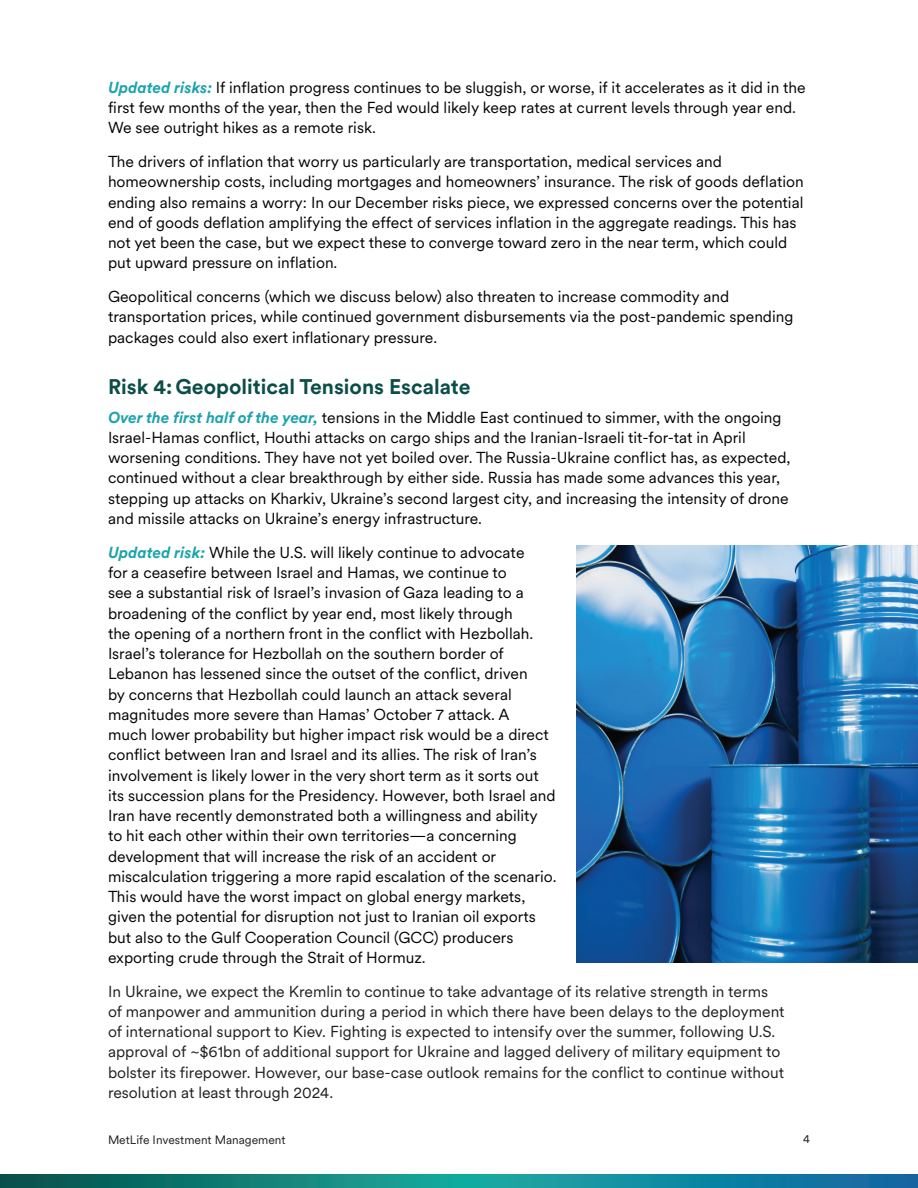
<style>
.page{position:relative;width:918px;height:1188px;background:#fff}
.page>*{position:absolute;margin:0;border:0;box-sizing:border-box;transform-origin:0 0}
.t1{font:700 21px "Met Life Circular";color:#0b4d49}
.t2{font:15.75px/20.2px "Met Life Circular";color:#040503}
.t3{font:15.75px/20.2px "Met Life Circular";color:#231f20}
.t4{font:12px "Met Life Circular";color:#231f20}
.s1{font-weight:700;font-style:italic;color:#1da3ad}
</style>
<div class="page">
<svg style="left:0;top:1174px;width:918px;height:14px"></svg>
<img style="left:577px;top:545px;width:341px;height:417px">
<p class="t2" style="left:108px;top:77px;width:699px"><span class="s1">Updated risks:</span> If inflation progress continues to be sluggish, or worse, if it accelerates as it did in the first few months of the year, then the Fed would likely keep rates at current levels through year end.<br>We see outright hikes as a remote risk.</p>
<p class="t2" style="left:108px;top:151px;width:697px">The drivers of inflation that worry us particularly are transportation, medical services and homeownership costs, including mortgages and homeowners’ insurance. The risk of goods deflation ending also remains a worry: In our December risks piece, we expressed concerns over the potential end of goods deflation amplifying the effect of services inflation in the aggregate readings. This has not yet been the case, but we expect these to converge toward zero in the near term, which could put upward pressure on inflation.</p>
<p class="t2" style="left:108px;top:286px;width:687px">Geopolitical concerns (which we discuss below) also threaten to increase commodity and transportation prices, while continued government disbursements via the post-pandemic spending packages could also exert inflationary pressure.</p>
<h1 class="t1" style="left:108px;top:372px;width:364px">Risk 4:Geopolitical Tensions Escalate</h1>
<p class="t2" style="left:108px;top:406px;width:684px"><span class="s1">Over the first half of the year,</span> tensions in the Middle East continued to simmer, with the ongoing Israel-Hamas conflict, Houthi attacks on cargo ships and the Iranian-Israeli tit-for-tat in April worsening conditions. They have not yet boiled over. The Russia-Ukraine conflict has, as expected, continued without a clear breakthrough by either side. Russia has made some advances this year, stepping up attacks on Kharkiv, Ukraine’s second largest city, and increasing the intensity of drone and missile attacks on Ukraine’s energy infrastructure.</p>
<p class="t2" style="left:108px;top:541px;width:450px"><span class="s1">Updated risk:</span> While the U.S. will likely continue to advocate<br>for a ceasefire between Israel and Hamas, we continue to<br>see a substantial risk of Israel’s invasion of Gaza leading to a broadening of the conflict by year end, most likely through<br>the opening of a northern front in the conflict with Hezbollah.<br>Israel’s tolerance for Hezbollah on the southern border of Lebanon has lessened since the outset of the conflict, driven<br>by concerns that Hezbollah could launch an attack several magnitudes more severe than Hamas’ October 7 attack. A<br>much lower probability but higher impact risk would be a direct conflict between Iran and Israel and its allies. The risk of Iran’s involvement is likely lower in the very short term as it sorts out its succession plans for the Presidency. However, both Israel and Iran have recently demonstrated both a willingness and ability<br>to hit each other within their own territories—a concerning development that will increase the risk of an accident or miscalculation triggering a more rapid escalation of the scenario.<br>This would have the worst impact on global energy markets, given the potential for disruption not just to Iranian oil exports but also to the Gulf Cooperation Council (GCC) producers exporting crude through the Strait of Hormuz.</p>
<p class="t3" style="left:108px;top:980px;width:678px">In Ukraine, we expect the Kremlin to continue to take advantage of its relative strength in terms of manpower and ammunition during a period in which there have been delays to the deployment of international support to Kiev. Fighting is expected to intensify over the summer, following U.S. approval of ~$61bn of additional support for Ukraine and lagged delivery of military equipment to bolster its firepower. However, our base-case outlook remains for the conflict to continue without resolution at least through 2024.</p>
<p class="t4" style="left:108px;top:1132px;width:179px">MetLife Investment Management</p>
<p class="t4" style="left:803px;top:1131px;width:8px">4</p>
</div>
